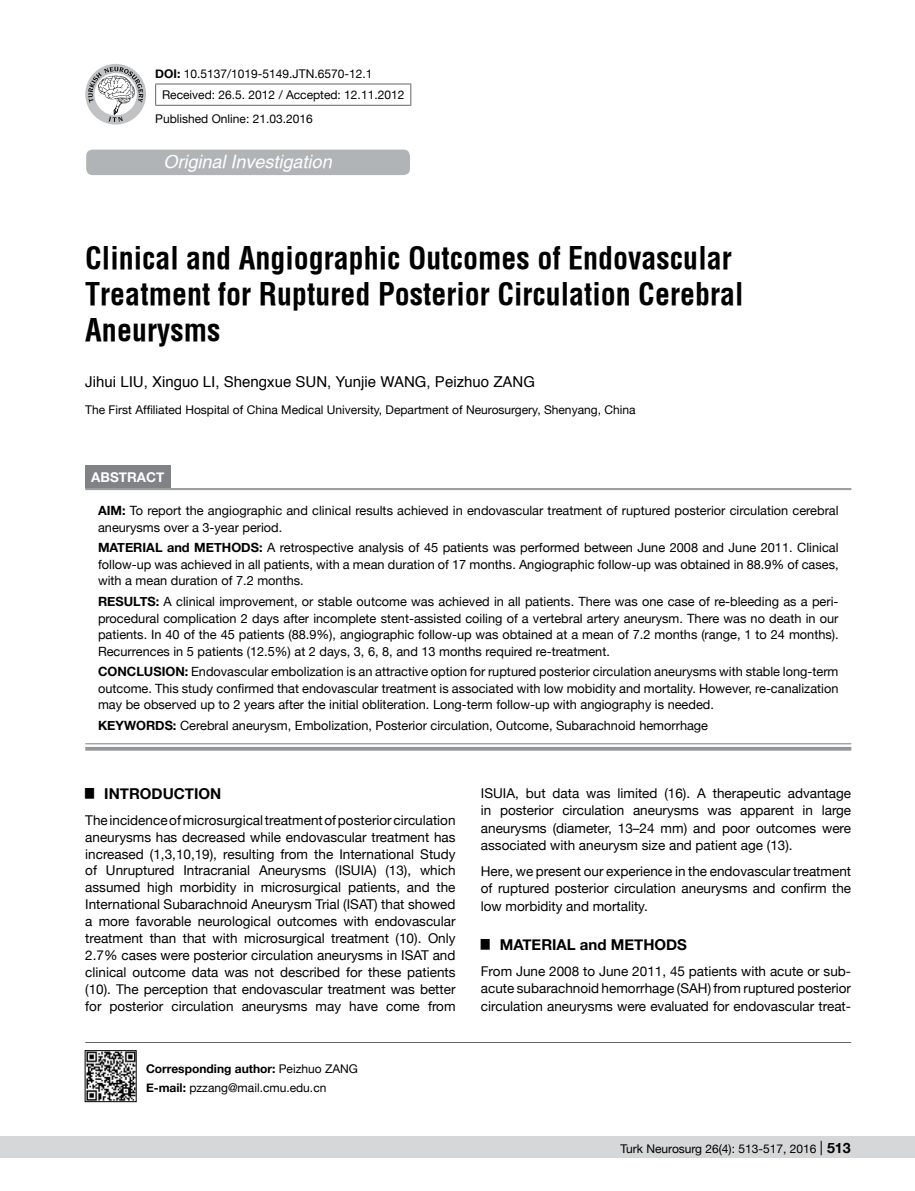
<style>
.page{position:relative;width:915px;height:1191px;background:#fff}
.page>*{position:absolute;margin:0;border:0;box-sizing:border-box;transform-origin:0 0}
.t1{font:700 30px/36px "Helvetica Condens";color:#000}
.t2{font:italic 500 18px "Helvetica";color:#fff}
.t3{font:15px "Helvetica";color:#000}
.t4{font:700 15px "Helvetica Neue";color:#000}
.t5{font:13.5px/17px "Helvetica Neue";color:#000;text-align:justify}
.t6{font:700 13.5px "Helvetica Neue";color:#fff}
.t7{font:12.75px/16.5px "Helvetica Neue";color:#000;text-align:justify}
.t8{font:700 12.75px "Helvetica Neue";color:#000}
.t9{font:12px/18.6px "Helvetica Neue";color:#000}
.s1{font-weight:700}
.s2{font-size:14.25px}
.s3{font-weight:700;font-size:14.25px}
</style>
<div class="page">
<div style="left:0;top:1136px;width:914px;height:22px;background:#d5d7d8"></div>
<div style="left:86px;top:150px;width:324px;height:25px;background:#b1b4b6;border-radius:6px"></div>
<hr style="left:85px;top:1042px;width:765px;height:1px;background:#636466">
<hr style="left:155px;top:84px;width:256px;height:1px;background:#636466">
<svg style="left:155px;top:84px;width:1px;height:21px"></svg>
<svg style="left:410px;top:84px;width:1px;height:21px"></svg>
<hr style="left:155px;top:105px;width:256px;height:1px;background:#636466">
<svg style="left:85px;top:64px;width:61px;height:61px"></svg>
<svg style="left:88px;top:67px;width:55px;height:55px"></svg>
<img style="left:87px;top:1052px;width:47px;height:47px">
<div style="left:85px;top:1050px;width:51px;height:51px;border:1px solid #000"></div>
<div style="left:85px;top:465px;width:85px;height:23px;background:#808285"></div>
<svg style="left:85px;top:744px;width:766px;height:3px"></svg>
<hr style="left:85px;top:488px;width:766px;height:1px;background:#939598">
<hr style="left:85px;top:489px;width:766px;height:1px;background:#939598">
<hr style="left:85px;top:743px;width:766px;height:1px;background:#939598">
<hr style="left:85px;top:747px;width:766px;height:3px;background:#939598">
<p class="t9" style="left:162px;top:63px;width:244px;line-height:21.9px;text-indent:-7px"><span class="s1">DOI:</span> 10.5137/1019-5149.JTN.6570-12.1<br>Received: 26.5. 2012 / Accepted: 12.11.2012</p>
<p class="t9" style="left:155px;top:110px;width:159px">Published Online: 21.03.2016</p>
<h2 class="t2" style="left:163px;top:151px;width:170px">Original Investigation</h2>
<h1 class="t1" style="left:85px;top:240px;width:659px">Clinical and Angiographic Outcomes of Endovascular<br>Treatment for Ruptured Posterior Circulation Cerebral<br>Aneurysms</h1>
<p class="t3" style="left:85px;top:370px;width:451px">Jihui LIU, Xinguo LI, Shengxue SUN, Yunjie WANG, Peizhuo ZANG</p>
<p class="t9" style="left:85px;top:401px;width:551px">The First Affiliated Hospital of China Medical University, Department of Neurosurgery, Shenyang, China</p>
<p class="t6" style="left:91px;top:466px;width:75px">ABSTRACT</p>
<p class="t7" style="left:98px;top:503px;width:741px"><span class="s1">AIM:</span> To report the angiographic and clinical results achieved in endovascular treatment of ruptured posterior circulation cerebral aneurysms over a 3-year period.</p>
<p class="t8" style="left:98px;top:538px;width:21px">MATER</p>
<p class="t8" style="left:142px;top:538px;width:73px">IAL AND METHODS</p>
<p class="t7" style="left:98px;top:540px;width:741px;text-indent:161px"><span class="s1">:</span> A retrospective analysis of 45 patients was performed between June 2008 and June 2011. Clinical follow-up was achieved in all patients, with a mean duration of 17 months. Angiographic follow-up was obtained in 88.9% of cases, with a mean duration of 7.2 months.</p>
<p class="t8" style="left:98px;top:591px;width:19px">RESULTS</p>
<p class="t7" style="left:98px;top:594px;width:741px;text-indent:58px"><span class="s1">:</span> A clinical improvement, or stable outcome was achieved in all patients. There was one case of re-bleeding as a peri&shy;procedural complication 2 days after incomplete stent-assisted coiling of a vertebral artery aneurysm. There was no death in our patients. In 40 of the 45 patients (88.9%), angiographic follow-up was obtained at a mean of 7.2 months (range, 1 to 24 months).<br>Recurrences in 5 patients (12.5%) at 2 days, 3, 6, 8, and 13 months required re-treatment.</p>
<p class="t8" style="left:98px;top:662px;width:20px">CONCLUS</p>
<p class="t7" style="left:98px;top:664px;width:741px;text-indent:64px"><span class="s1">ION :</span> Endovascular embolization is an attractive option for ruptured posterior circulation aneurysms with stable long-term outcome. This study confirmed that endovascular treatment is associated with low mobidity and mortality. However, re-canalization may be observed up to 2 years after the initial obliteration. Long-term follow-up with angiography is needed.</p>
<p class="t8" style="left:98px;top:715px;width:20px">KEYWORDS</p>
<p class="t7" style="left:173px;top:718px;width:536px"><span class="s1">:</span> Cerebral aneurysm, Embolization, Posterior circulation, Outcome, Subarachnoid hemorrhage</p>
<p class="t4" style="left:85px;top:782px;width:137px"><sup>█</sup> INTRODUCTION</p>
<p class="t5" style="left:85px;top:812px;width:371px">The incidence of microsurgical treatment of posterior circulation aneurysms has decreased while endovascular treatment has increased (1,3,10,19), resulting from the International Study of Unruptured Intracranial Aneurysms (ISUIA) (13), which assumed high morbidity in microsurgical patients, and the International Subarachnoid Aneurysm Trial (ISAT) that showed a more favorable neurological outcomes with endovascular treatment than that with microsurgical treatment (10). Only 2.7% cases were posterior circulation aneurysms in ISAT and clinical outcome data was not described for these patients (10). The perception that endovascular treatment was better for posterior circulation aneurysms may have come from</p>
<p class="t9" style="left:146px;top:1060px;width:213px"><span class="s1">CORRESPONDING AUTHOR:</span> Peizhuo ZANG<br><span class="s1">E-MAIL:</span> pzzang@mail.cmu.edu.cn</p>
<p class="t5" style="left:480px;top:785px;width:371px;line-height:17.4px">ISUIA, but data was limited (16). A therapeutic advantage in posterior circulation aneurysms was apparent in large aneurysms (diameter, 13–24 mm) and poor outcomes were associated with aneurysm size and patient age (13).</p>
<p class="t5" style="left:480px;top:863px;width:371px;line-height:17.4px">Here, we present our experience in the endovascular treatment of ruptured posterior circulation aneurysms and confirm the low morbidity and mortality.</p>
<p class="t4" style="left:480px;top:932px;width:207px"><sup>█</sup> MATERIAL AND METHODS</p>
<p class="t5" style="left:480px;top:963px;width:371px;line-height:17.4px">From June 2008 to June 2011, 45 patients with acute or sub&shy;acute subarachnoid hemorrhage (SAH) from ruptured posterior circulation aneurysms were evaluated for endovascular treat-</p>
<p class="t9" style="left:620px;top:1140px;width:232px">Turk Neurosurg 26(4): 513-517, 2016 <span class="s2">|</span> <span class="s3">513</span></p>
</div>
